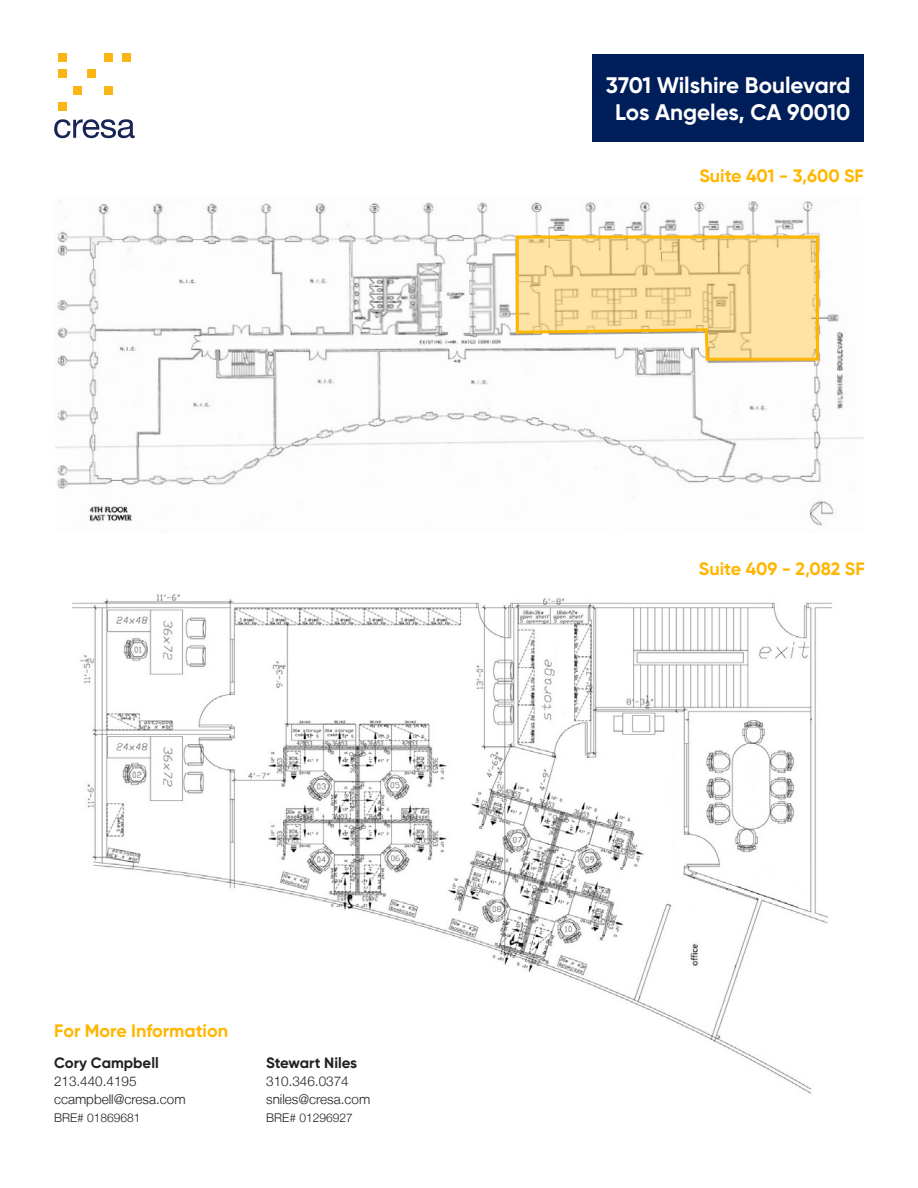
<style>
.page{position:relative;width:918px;height:1188px;background:#fff}
.page>*{position:absolute;margin:0;border:0;box-sizing:border-box;transform-origin:0 0}
.t1{font:700 22.5px/27px "Gilroy";color:#fff;text-align:center}
.t2{font:700 18px "Gilroy";color:#ffb600}
.t3{font:700 15px "Gilroy";color:#231f20}
.t4{font:300 13.5px/18px "Helvetica Neue LT";color:#231f20}
.t5{font:300 12px "Helvetica Neue LT";color:#231f20}
</style>
<div class="page">
<div style="left:592px;top:54px;width:272px;height:88px;background:#001e5a"></div>
<svg style="left:54px;top:119px;width:81px;height:19px"></svg>
<div style="left:58px;top:54px;width:8px;height:8px;background:#fbb515"></div>
<div style="left:58px;top:70px;width:8px;height:8px;background:#fbb515"></div>
<div style="left:58px;top:102px;width:8px;height:8px;background:#fbb515"></div>
<div style="left:74px;top:86px;width:8px;height:8px;background:#fbb515"></div>
<div style="left:87px;top:70px;width:8px;height:8px;background:#fbb515"></div>
<div style="left:104px;top:54px;width:8px;height:8px;background:#fbb515"></div>
<div style="left:104px;top:86px;width:8px;height:8px;background:#fbb515"></div>
<div style="left:122px;top:54px;width:8px;height:8px;background:#fbb515"></div>
<img style="left:72px;top:594px;width:760px;height:500px">
<img style="left:55px;top:200px;width:809px;height:326px">
<svg style="left:514px;top:234px;width:307px;height:128px;background:#f4dc9f"></svg>
<h2 class="t2" style="left:54px;top:1020px;width:176px">For More Information</h2>
<p class="t3" style="left:54px;top:1054px;width:106px">Cory Campbell</p>
<p class="t4" style="left:54px;top:1072px;width:133px">213.440.4195 ccampbell@cresa.com</p>
<p class="t5" style="left:54px;top:1111px;width:88px">BRE# 01869681</p>
<p class="t3" style="left:266px;top:1054px;width:92px">Stewart Niles</p>
<p class="t4" style="left:266px;top:1072px;width:106px">310.346.0374 sniles@cresa.com</p>
<p class="t5" style="left:266px;top:1111px;width:88px">BRE# 01296927</p>
<h1 class="t1" style="left:606px;top:72px;width:246px">3701 Wilshire Boulevard<br>Los Angeles, CA 90010</h1>
<p class="t2" style="left:699px;top:165px;width:166px">Suite 401 - 3,600 SF</p>
<p class="t2" style="left:699px;top:557px;width:167px">Suite 409 - 2,082 SF</p>
</div>
